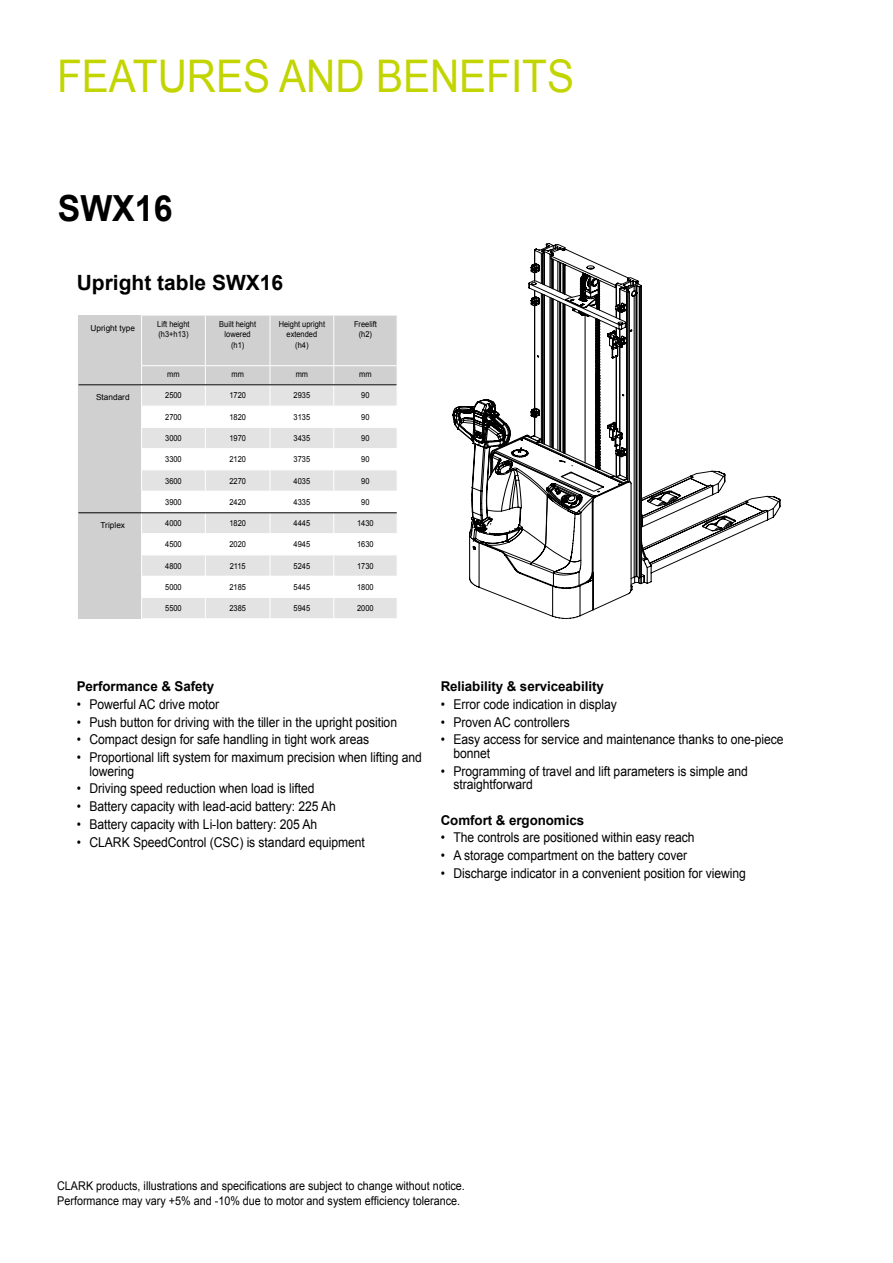
<style>
.page{position:relative;width:893px;height:1263px;background:#fff}
.page>*{position:absolute;margin:0;border:0;box-sizing:border-box;transform-origin:0 0}
.t1{font:45px "Arial";color:#c2d500;scale:.9 1}
.t2{font:700 36px "Arial";color:#000;scale:.94 1}
.t3{font:700 21px "Arial";color:#000}
.t4{font:13.5px/13.5px "Arial";letter-spacing:-.005em;color:#000;scale:.9 1}
.t5{font:700 13.5px "Arial";letter-spacing:-.005em;color:#000}
.t6{font:12px/15px "Arial";color:#000;scale:.9 1}
.t7{font:8.25px/10.5px "Arial";color:#000;text-align:center;scale:.9 1}
.t8{font:8.25px "Arial";color:#000}
</style>
<div class="page">
<svg style="left:733px;top:495px;width:47px;height:41px"></svg>
<svg style="left:453px;top:243px;width:280px;height:376px"></svg>
<div style="left:142px;top:316px;width:255px;height:68px;background:#d0d0d0"></div>
<div style="left:142px;top:385px;width:255px;height:233px;background:#e3e3e3"></div>
<svg style="left:142px;top:407px;width:255px;height:190px"></svg>
<hr style="left:142px;top:365px;width:63px;height:1px;background:#fff">
<hr style="left:142px;top:406px;width:63px;height:1px;background:#fff">
<hr style="left:205px;top:365px;width:65px;height:1px;background:#fff">
<hr style="left:205px;top:406px;width:65px;height:1px;background:#fff">
<hr style="left:270px;top:365px;width:64px;height:1px;background:#fff">
<hr style="left:270px;top:406px;width:64px;height:1px;background:#fff">
<hr style="left:141px;top:448px;width:64px;height:1px;background:#fff">
<hr style="left:141px;top:469px;width:64px;height:1px;background:#fff">
<hr style="left:205px;top:448px;width:65px;height:1px;background:#fff">
<hr style="left:205px;top:469px;width:65px;height:1px;background:#fff">
<hr style="left:270px;top:448px;width:64px;height:1px;background:#fff">
<hr style="left:270px;top:469px;width:64px;height:1px;background:#fff">
<hr style="left:334px;top:448px;width:63px;height:1px;background:#fff">
<hr style="left:334px;top:469px;width:63px;height:1px;background:#fff">
<hr style="left:141px;top:491px;width:64px;height:1px;background:#fff">
<hr style="left:205px;top:491px;width:65px;height:1px;background:#fff">
<hr style="left:270px;top:491px;width:64px;height:1px;background:#fff">
<hr style="left:334px;top:491px;width:63px;height:1px;background:#fff">
<hr style="left:141px;top:427px;width:64px;height:1px;background:#fff">
<hr style="left:205px;top:427px;width:65px;height:1px;background:#fff">
<hr style="left:270px;top:427px;width:64px;height:1px;background:#fff">
<hr style="left:334px;top:427px;width:63px;height:1px;background:#fff">
<hr style="left:205px;top:315px;width:1px;height:50px;background:#fff">
<hr style="left:270px;top:315px;width:1px;height:50px;background:#fff">
<hr style="left:333px;top:315px;width:1px;height:50px;background:#fff">
<hr style="left:334px;top:365px;width:63px;height:1px;background:#fff">
<hr style="left:334px;top:406px;width:63px;height:1px;background:#fff">
<hr style="left:141px;top:533px;width:64px;height:1px;background:#fff">
<hr style="left:205px;top:533px;width:65px;height:1px;background:#fff">
<hr style="left:270px;top:533px;width:64px;height:1px;background:#fff">
<hr style="left:334px;top:533px;width:63px;height:1px;background:#fff">
<hr style="left:141px;top:554px;width:64px;height:1px;background:#fff">
<hr style="left:142px;top:576px;width:63px;height:1px;background:#fff">
<hr style="left:142px;top:597px;width:63px;height:1px;background:#fff">
<hr style="left:205px;top:554px;width:65px;height:1px;background:#fff">
<hr style="left:205px;top:576px;width:65px;height:1px;background:#fff">
<hr style="left:205px;top:597px;width:65px;height:1px;background:#fff">
<svg style="left:205px;top:366px;width:1px;height:252px"></svg>
<hr style="left:270px;top:554px;width:64px;height:1px;background:#fff">
<hr style="left:270px;top:576px;width:64px;height:1px;background:#fff">
<hr style="left:270px;top:597px;width:64px;height:1px;background:#fff">
<svg style="left:270px;top:366px;width:1px;height:252px"></svg>
<hr style="left:334px;top:554px;width:63px;height:1px;background:#fff">
<hr style="left:334px;top:576px;width:63px;height:1px;background:#fff">
<hr style="left:334px;top:597px;width:63px;height:1px;background:#fff">
<svg style="left:333px;top:366px;width:1px;height:252px"></svg>
<div style="left:78px;top:315px;width:63px;height:69px;background:#d0d0d0"></div>
<div style="left:78px;top:512px;width:63px;height:107px;background:#d0d0d0"></div>
<div style="left:78px;top:385px;width:63px;height:127px;background:#d0d0d0"></div>
<hr style="left:78px;top:384px;width:318px;height:1px;background:#000">
<hr style="left:78px;top:512px;width:319px;height:1px;background:#000">
<h1 class="t1" style="left:57px;top:47px;width:576px">FEATURES AND BENEFITS</h1>
<h2 class="t2" style="left:58px;top:185px;width:124px">SWX16</h2>
<h3 class="t3" style="left:77px;top:269px;width:208px">Upright table SWX16</h3>
<p class="t8" style="left:91px;top:322px;width:46px">Upright type</p>
<p class="t7" style="left:157px;top:319px;width:37px;text-align:left">Lift height (h3+h13)</p>
<p class="t7" style="left:219px;top:319px;width:42px">Built height lowered (h1)</p>
<p class="t7" style="left:279px;top:319px;width:53px">Height upright extended<br>(h4)</p>
<p class="t7" style="left:354px;top:319px;width:27px">Freelift (h2)</p>
<p class="t7" style="left:167px;top:369px;width:15px">mm</p>
<p class="t7" style="left:231px;top:369px;width:15px">mm</p>
<p class="t7" style="left:296px;top:369px;width:15px">mm</p>
<p class="t7" style="left:359px;top:369px;width:15px">mm</p>
<p class="t7" style="left:165px;top:390px;width:20px">2500</p>
<p class="t7" style="left:229px;top:390px;width:20px">1720</p>
<p class="t7" style="left:294px;top:390px;width:20px">2935</p>
<p class="t7" style="left:361px;top:390px;width:11px">90</p>
<p class="t7" style="left:165px;top:412px;width:20px">2700</p>
<p class="t7" style="left:229px;top:412px;width:20px">1820</p>
<p class="t7" style="left:294px;top:412px;width:20px">3135</p>
<p class="t7" style="left:361px;top:412px;width:11px">90</p>
<p class="t7" style="left:165px;top:433px;width:20px">3000</p>
<p class="t7" style="left:229px;top:433px;width:20px">1970</p>
<p class="t7" style="left:294px;top:433px;width:20px">3435</p>
<p class="t7" style="left:361px;top:433px;width:11px">90</p>
<p class="t7" style="left:165px;top:454px;width:20px">3300</p>
<p class="t7" style="left:229px;top:454px;width:20px">2120</p>
<p class="t7" style="left:294px;top:454px;width:20px">3735</p>
<p class="t7" style="left:361px;top:454px;width:11px">90</p>
<p class="t7" style="left:165px;top:475px;width:20px">3600</p>
<p class="t7" style="left:229px;top:475px;width:20px">2270</p>
<p class="t7" style="left:294px;top:475px;width:20px">4035</p>
<p class="t7" style="left:361px;top:475px;width:11px">90</p>
<p class="t7" style="left:165px;top:497px;width:20px">3900</p>
<p class="t7" style="left:229px;top:497px;width:20px">2420</p>
<p class="t7" style="left:294px;top:497px;width:20px">4335</p>
<p class="t7" style="left:361px;top:497px;width:11px">90</p>
<p class="t7" style="left:165px;top:518px;width:20px">4000</p>
<p class="t7" style="left:229px;top:518px;width:20px">1820</p>
<p class="t7" style="left:294px;top:518px;width:20px">4445</p>
<p class="t7" style="left:357px;top:518px;width:20px">1430</p>
<p class="t7" style="left:165px;top:539px;width:20px">4500</p>
<p class="t7" style="left:229px;top:539px;width:20px">2020</p>
<p class="t7" style="left:294px;top:539px;width:20px">4945</p>
<p class="t7" style="left:357px;top:539px;width:20px">1630</p>
<p class="t7" style="left:165px;top:560px;width:20px">4800</p>
<p class="t7" style="left:230px;top:560px;width:19px">2115</p>
<p class="t7" style="left:294px;top:560px;width:20px">5245</p>
<p class="t7" style="left:357px;top:560px;width:20px">1730</p>
<p class="t7" style="left:165px;top:582px;width:20px">5000</p>
<p class="t7" style="left:229px;top:582px;width:20px">2185</p>
<p class="t7" style="left:294px;top:582px;width:20px">5445</p>
<p class="t7" style="left:357px;top:582px;width:20px">1800</p>
<p class="t7" style="left:165px;top:603px;width:20px">5500</p>
<p class="t7" style="left:229px;top:603px;width:20px">2385</p>
<p class="t7" style="left:294px;top:603px;width:20px">5945</p>
<p class="t7" style="left:357px;top:603px;width:20px">2000</p>
<p class="t8" style="left:96px;top:392px;width:35px">Standard</p>
<p class="t8" style="left:101px;top:519px;width:26px">Triplex</p>
<p class="t5" style="left:77px;top:677px;width:139px">Performance &amp; Safety</p>
<p class="t4" style="left:77px;top:697px;width:160px">• Powerful AC drive motor</p>
<p class="t4" style="left:77px;top:715px;width:357px">• Push button for driving with the tiller in the upright position</p>
<p class="t4" style="left:77px;top:733px;width:327px">• Compact design for safe handling in tight work areas</p>
<p class="t4" style="left:90px;top:751px;width:371px;text-indent:-13px">• Proportional lift system for maximum precision when lifting and lowering</p>
<p class="t4" style="left:77px;top:782px;width:266px">• Driving speed reduction when load is lifted</p>
<p class="t4" style="left:77px;top:800px;width:289px">• Battery capacity with lead-acid battery: 225 Ah</p>
<p class="t4" style="left:77px;top:817px;width:269px">• Battery capacity with Li-Ion battery: 205 Ah</p>
<p class="t4" style="left:77px;top:835px;width:322px">• CLARK SpeedControl (CSC) is standard equipment</p>
<p class="t5" style="left:441px;top:677px;width:165px">Reliability &amp; serviceability</p>
<p class="t4" style="left:441px;top:697px;width:197px">• Error code indication in display</p>
<p class="t4" style="left:441px;top:715px;width:145px">• Proven AC controllers</p>
<p class="t4" style="left:453px;top:733px;width:368px;text-indent:-13px">• Easy access for service and maintenance thanks to one-piece bonnet</p>
<p class="t4" style="left:453px;top:764px;width:329px;text-indent:-13px">• Programming of travel and lift parameters is simple and straightforward</p>
<p class="t5" style="left:441px;top:811px;width:145px">Comfort &amp; ergonomics</p>
<p class="t4" style="left:441px;top:831px;width:284px">• The controls are positioned within easy reach</p>
<p class="t4" style="left:441px;top:849px;width:276px">• A storage compartment on the battery cover</p>
<p class="t4" style="left:441px;top:866px;width:341px">• Discharge indicator in a convenient position for viewing</p>
<p class="t6" style="left:57px;top:1179px;width:454px">CLARK products, illustrations and specifications are subject to change without notice.<br>Performance may vary +5% and -10% due to motor and system efficiency tolerance.</p>
</div>
